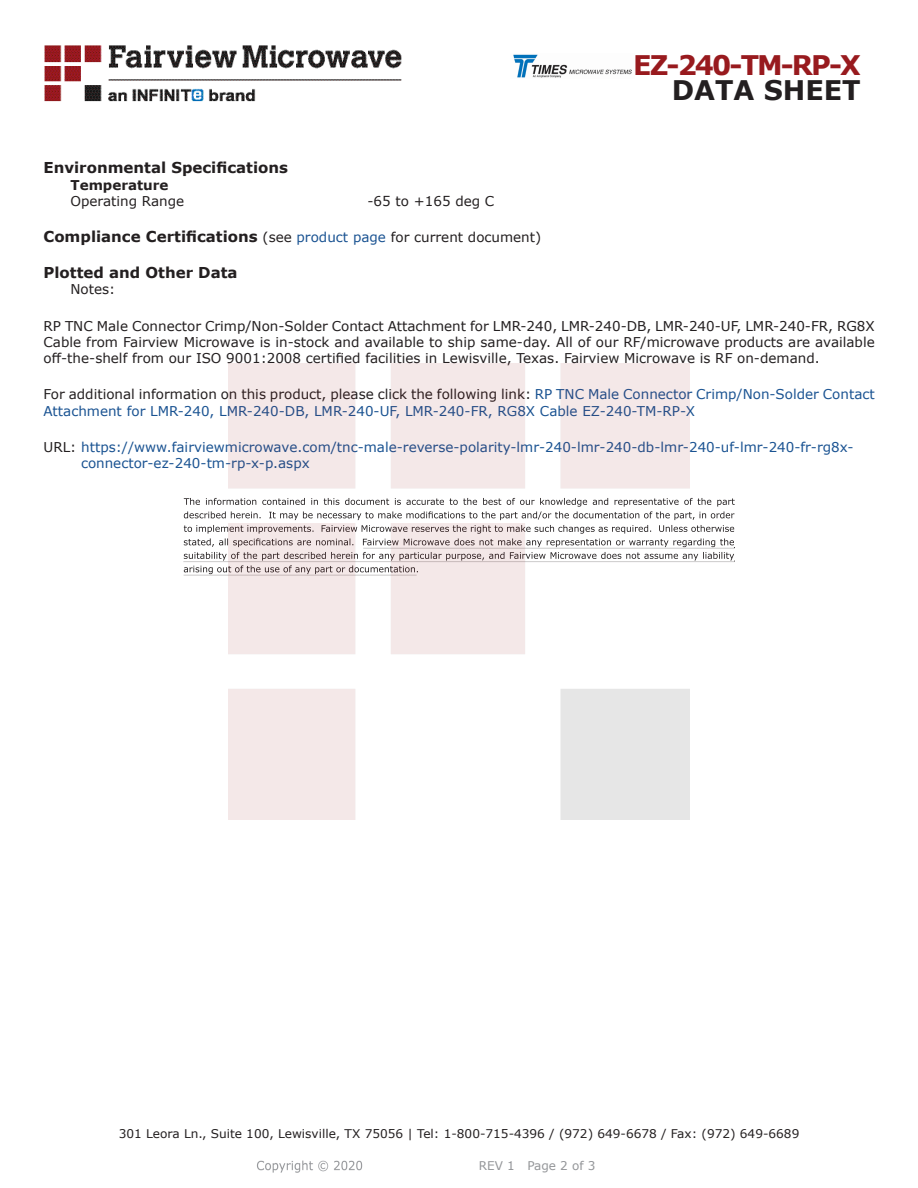
<style>
.page{position:relative;width:918px;height:1188px;background:#fff}
.page>*{position:absolute;margin:0;border:0;box-sizing:border-box;transform-origin:0 0}
.FM{font:700 27px "Verdana";letter-spacing:-.07em;color:#981a1e}
.t1{font:700 27px "Verdana";color:#231f20}
.Head1_for_Compliance{font:700 15px "Verdana";color:#231f20}
.Head1{font:700 15px "Verdana";color:#231f20}
.Web_Description_Para{font:13.5px/16.2px "Verdana";color:#231f20;text-align:justify}
.Web_Description_Para-2{font:13.5px/16.2px "Verdana";color:#1a5392}
.URL_para{font:13.5px/16.2px "Verdana";color:#1a5392}
.Specs_Para{font:13.5px "Verdana";color:#231f20}
.Head2_after_Head1{font:700 13.5px "Verdana";color:#231f20}
.t2{font:12px "Verdana";color:#231f20}
.REV_Info{font:12px "Verdana";color:#939598}
.s1{font-weight:400;font-size:13.5px}
.s2{font-weight:400;font-size:13.5px;color:#1a5392}
.s3{color:#231f20}
</style>
<div class="page">
<svg style="left:184px;top:498px;width:551px;height:76px"></svg>
<hr style="left:363px;top:548px;width:372px;height:1px;background:#231f20">
<hr style="left:183px;top:561px;width:551px;height:1px;background:#231f20">
<hr style="left:184px;top:575px;width:233px;height:1px;background:#231f20">
<img style="left:513px;top:54px;width:119px;height:24px">
<img style="left:257px;top:1160px;width:106px;height:13px">
<img style="left:228px;top:364px;width:462px;height:456px">
<img style="left:44px;top:45px;width:358px;height:57px">
<p class="FM" style="left:633px;top:46px;width:229px">EZ-240-TM-RP-X</p>
<p class="t1" style="left:672px;top:71px;width:191px">DATA SHEET</p>
<p class="Head1" style="left:44px;top:157px;width:246px">Environmental Specifications</p>
<p class="Head2_after_Head1" style="left:70px;top:175px;width:100px">Temperature</p>
<p class="Specs_Para" style="left:70px;top:192px;width:115px">Operating Range</p>
<p class="Specs_Para" style="left:368px;top:192px;width:128px">-65 to +165 deg C</p>
<p class="Head1_for_Compliance" style="left:44px;top:226px;width:499px">Compliance Certifications <span class="s1">(see</span> <span class="s2">product page</span> <span class="s1">for current document)</span></p>
<p class="Head1_for_Compliance" style="left:44px;top:262px;width:196px">Plotted and Other Data</p>
<p class="Specs_Para" style="left:70px;top:280px;width:46px">Notes:</p>
<p class="Web_Description_Para" style="left:44px;top:317px;width:833px">RP TNC Male Connector Crimp/Non-Solder Contact Attachment for LMR-240, LMR-240-DB, LMR-240-UF, LMR-240-FR, RG8X Cable from Fairview Microwave is in-stock and available to ship same-day. All of our RF/microwave products are available off-the-shelf from our ISO 9001:2008 certified facilities in Lewisville, Texas. Fairview Microwave is RF on-demand.</p>
<p class="Web_Description_Para-2" style="left:44px;top:386px;width:833px"><span class="s3">For additional information on this product, please click the following link:</span> RP TNC Male Connector Crimp/Non-Solder Contact<br>Attachment for LMR-240, LMR-240-DB, LMR-240-UF, LMR-240-FR, RG8X Cable EZ-240-TM-RP-X</p>
<p class="URL_para" style="left:81px;top:439px;width:774px;text-indent:-38px"><span class="s3">URL:</span> https://www.fairviewmicrowave.com/tnc-male-reverse-polarity-lmr-240-lmr-240-db-lmr-240-uf-lmr-240-fr-rg8x&shy;connector-ez-240-tm-rp-x-p.aspx</p>
<p class="t2" style="left:119px;top:1125px;width:682px">301 Leora Ln., Suite 100, Lewisville, TX 75056 | Tel: 1-800-715-4396 / (972) 649-6678 / Fax: (972) 649-6689</p>
<p class="REV_Info" style="left:479px;top:1157px;width:118px">REV 1 Page 2 of 3</p>
</div>
